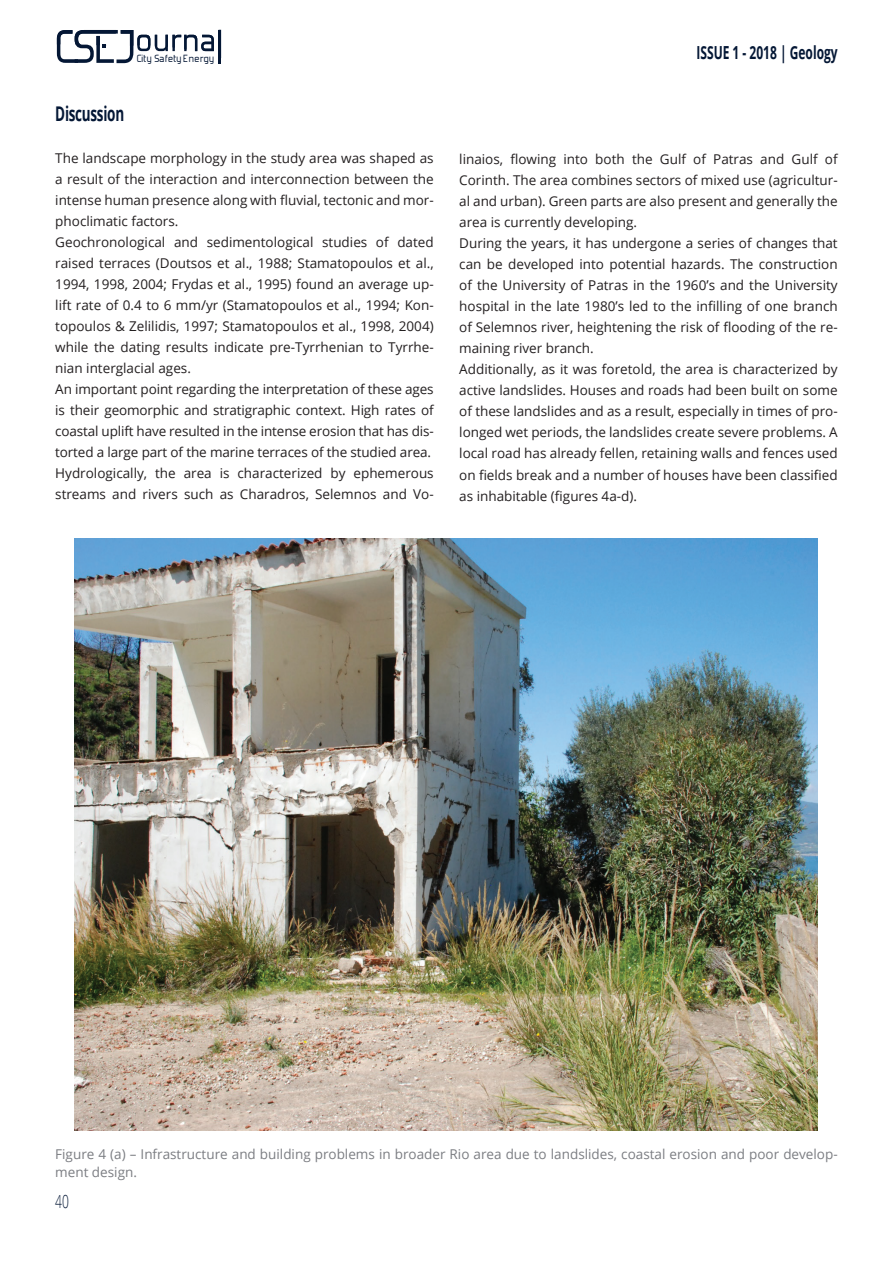
<style>
.page{position:relative;width:893px;height:1263px;background:#fff}
.page>*{position:absolute;margin:0;border:0;box-sizing:border-box;transform-origin:0 0}
.t1{font:700 20.25px "Open Sans";color:#041735;scale:.67 1}
.t2{font:700 18px "Open Sans";color:#041735;scale:.67 1}
.t3{font:300 18px "Open Sans";color:#041735;scale:.67 1}
.t4{font:13.5px/21px "Open Sans";color:#231f20}
.t5{font:13.5px/18px "Open Sans";color:#7b7d82}
.t6{font:12.3px "Forgotten Futurist";letter-spacing:.045em;color:#041735}
</style>
<div class="page">
<svg style="left:57px;top:30px;width:164px;height:33px"></svg>
<img style="left:74px;top:538px;width:743px;height:592px">
<p class="t6" style="left:137px;top:53px;width:79px">City Safety Energy</p>
<h2 class="t2" style="left:696px;top:40px;width:212px">ISSUE 1 - 2018 | Geology</h2>
<h1 class="t1" style="left:55px;top:99px;width:104px">Discussion</h1>
<p class="t4" style="left:55px;top:147px;width:380px">The landscape morphology in the study area was shaped as a result of the interaction and interconnection between the intense human presence along with fluvial, tectonic and mor&shy;phoclimatic factors.<br>Geochronological and sedimentological studies of dated raised terraces (Doutsos et al., 1988; Stamatopoulos et al., 1994, 1998, 2004; Frydas et al., 1995) found an average up&shy;lift rate of 0.4 to 6 mm/yr (Stamatopoulos et al., 1994; Kon&shy;topoulos &amp; Zelilidis, 1997; Stamatopoulos et al., 1998, 2004) while the dating results indicate pre-Tyrrhenian to Tyrrhe&shy;nian interglacial ages.<br>An important point regarding the interpretation of these ages is their geomorphic and stratigraphic context. High rates of coastal uplift have resulted in the intense erosion that has dis&shy;torted a large part of the marine terraces of the studied area.<br>Hydrologically, the area is characterized by ephemerous streams and rivers such as Charadros, Selemnos and Vo-</p>
<p class="t4" style="left:459px;top:149px;width:380px">linaios, flowing into both the Gulf of Patras and Gulf of Corinth. The area combines sectors of mixed use (agricultur&shy;al and urban). Green parts are also present and generally the area is currently developing.<br>During the years, it has undergone a series of changes that can be developed into potential hazards. The construction of the University of Patras in the 1960’s and the University hospital in the late 1980’s led to the infilling of one branch of Selemnos river, heightening the risk of flooding of the re&shy;maining river branch.<br>Additionally, as it was foretold, the area is characterized by active landslides. Houses and roads had been built on some of these landslides and as a result, especially in times of pro&shy;longed wet periods, the landslides create severe problems. A local road has already fellen, retaining walls and fences used on fields break and a number of houses have been classified as inhabitable (figures 4a-d).</p>
<p class="t5" style="left:55px;top:1144px;width:784px">Figure 4 (a) – Infrastructure and building problems in broader Rio area due to landslides, coastal erosion and poor develop&shy;ment design.</p>
<h2 class="t3" style="left:55px;top:1189px;width:22px">40</h2>
</div>
